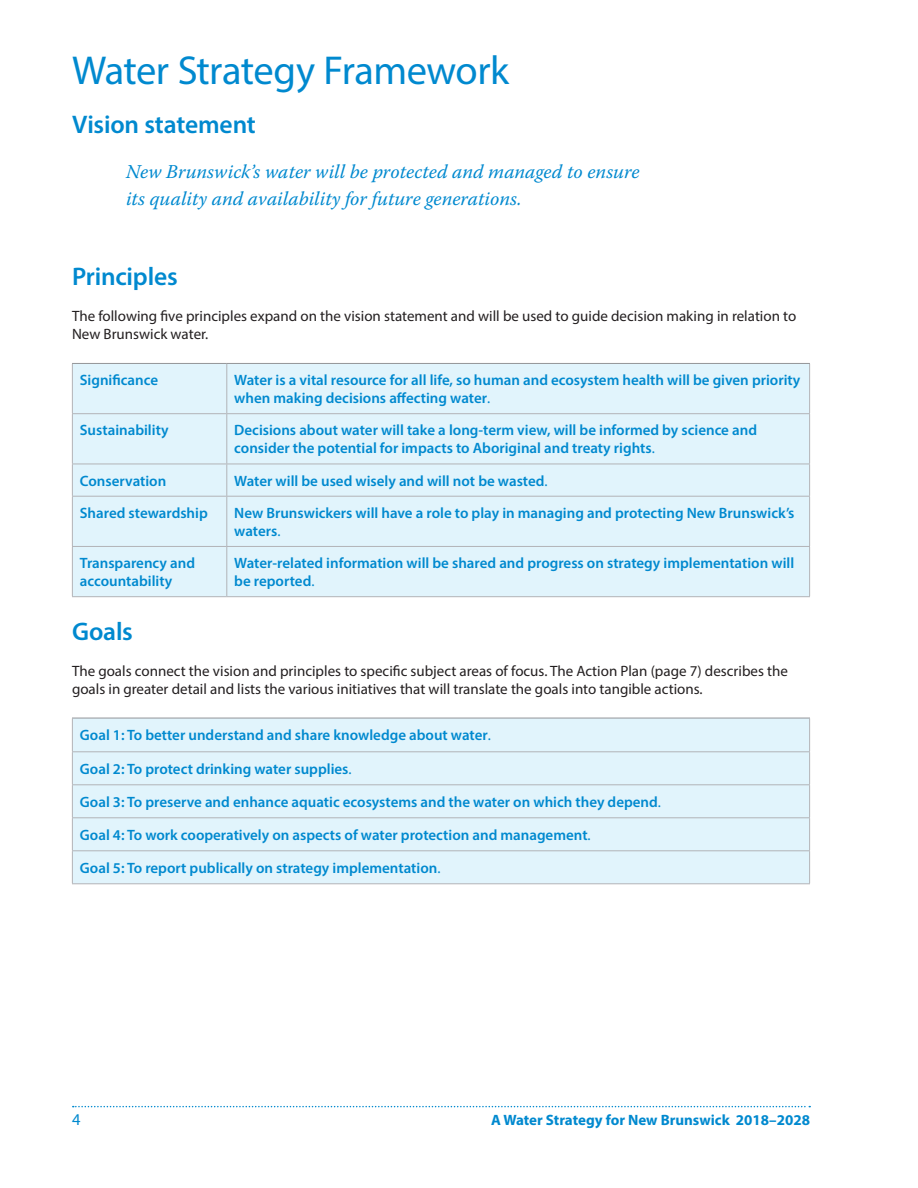
<style>
.page{position:relative;width:918px;height:1188px;background:#fff}
.page>*{position:absolute;margin:0;border:0;box-sizing:border-box;transform-origin:0 0}
.Heading_1{font:40.5px "Myriad Pro";letter-spacing:-.015em;color:#0089cf}
.Heading_2{font:600 25.5px "Myriad Pro";letter-spacing:-.01em;color:#0089cf}
.quote{font:italic 19.5px/27px "Warnock Pro";color:#0089cf}
.t1{font:16.5px "Myriad Pro";color:#0089cf}
.table_text{font:600 15px/18px "Myriad Pro";color:#0089cf}
.text{font:15px/18px "Myriad Pro";color:#231f20}
.t2{font:700 15px "Myriad Pro";color:#0089cf}
.s1{font-weight:400}
</style>
<div class="page">
<svg style="left:73px;top:1106px;width:737px;height:1px"></svg>
<div style="left:73px;top:364px;width:736px;height:232px;background:#e1f4fc"></div>
<hr style="left:226px;top:364px;width:1px;height:49px;background:#b2b3b7">
<hr style="left:72px;top:413px;width:155px;height:1px;background:#b2b3b7">
<hr style="left:227px;top:413px;width:583px;height:1px;background:#b2b3b7">
<hr style="left:226px;top:414px;width:1px;height:50px;background:#b2b3b7">
<hr style="left:72px;top:464px;width:155px;height:1px;background:#b2b3b7">
<hr style="left:227px;top:464px;width:583px;height:1px;background:#b2b3b7">
<hr style="left:226px;top:464px;width:1px;height:32px;background:#b2b3b7">
<hr style="left:72px;top:496px;width:155px;height:1px;background:#b2b3b7">
<hr style="left:227px;top:496px;width:583px;height:1px;background:#b2b3b7">
<hr style="left:226px;top:497px;width:1px;height:49px;background:#b2b3b7">
<hr style="left:72px;top:546px;width:155px;height:1px;background:#b2b3b7">
<hr style="left:227px;top:546px;width:583px;height:1px;background:#b2b3b7">
<hr style="left:226px;top:547px;width:1px;height:49px;background:#b2b3b7">
<hr style="left:72px;top:363px;width:155px;height:1px;background:#939598">
<hr style="left:227px;top:363px;width:583px;height:1px;background:#939598">
<hr style="left:72px;top:364px;width:1px;height:49px;background:#b2b3b7">
<hr style="left:809px;top:364px;width:1px;height:49px;background:#b2b3b7">
<hr style="left:72px;top:414px;width:1px;height:50px;background:#b2b3b7">
<hr style="left:809px;top:414px;width:1px;height:50px;background:#b2b3b7">
<hr style="left:72px;top:464px;width:1px;height:32px;background:#b2b3b7">
<hr style="left:809px;top:464px;width:1px;height:32px;background:#b2b3b7">
<hr style="left:72px;top:497px;width:1px;height:49px;background:#b2b3b7">
<hr style="left:809px;top:497px;width:1px;height:49px;background:#b2b3b7">
<hr style="left:72px;top:547px;width:1px;height:49px;background:#b2b3b7">
<hr style="left:809px;top:547px;width:1px;height:49px;background:#b2b3b7">
<hr style="left:72px;top:596px;width:155px;height:1px;background:#b2b3b7">
<hr style="left:227px;top:596px;width:583px;height:1px;background:#b2b3b7">
<div style="left:73px;top:719px;width:736px;height:164px;background:#e1f4fc"></div>
<hr style="left:72px;top:751px;width:738px;height:1px;background:#b2b3b7">
<hr style="left:72px;top:784px;width:738px;height:1px;background:#b2b3b7">
<hr style="left:72px;top:817px;width:738px;height:1px;background:#b2b3b7">
<hr style="left:72px;top:850px;width:738px;height:1px;background:#b2b3b7">
<hr style="left:72px;top:718px;width:738px;height:1px;background:#939598">
<hr style="left:72px;top:718px;width:1px;height:33px;background:#b2b3b7">
<hr style="left:809px;top:718px;width:1px;height:33px;background:#b2b3b7">
<hr style="left:72px;top:752px;width:1px;height:32px;background:#b2b3b7">
<hr style="left:809px;top:752px;width:1px;height:32px;background:#b2b3b7">
<hr style="left:72px;top:785px;width:1px;height:32px;background:#b2b3b7">
<hr style="left:809px;top:785px;width:1px;height:32px;background:#b2b3b7">
<hr style="left:72px;top:818px;width:1px;height:32px;background:#b2b3b7">
<hr style="left:809px;top:818px;width:1px;height:32px;background:#b2b3b7">
<hr style="left:72px;top:851px;width:1px;height:32px;background:#b2b3b7">
<hr style="left:809px;top:851px;width:1px;height:32px;background:#b2b3b7">
<hr style="left:72px;top:883px;width:738px;height:1px;background:#b2b3b7">
<h1 class="Heading_1" style="left:72px;top:46px;width:439px">Water Strategy Framework</h1>
<h2 class="Heading_2" style="left:72px;top:108px;width:185px">Vision statement</h2>
<p class="quote" style="left:126px;top:158px;width:515px">New Brunswick’s water will be protected and managed to ensure its quality and availability for future generations.</p>
<h2 class="Heading_2" style="left:72px;top:260px;width:107px">Principles</h2>
<p class="text" style="left:72px;top:307px;width:726px">The following five principles expand on the vision statement and will be used to guide decision making in relation to<br>New Brunswick water.</p>
<p class="table_text" style="left:80px;top:371px;width:80px">Significance</p>
<p class="table_text" style="left:234px;top:371px;width:568px">Water is a vital resource for all life, so human and ecosystem health will be given priority when making decisions affecting water<span class="s1">.</span></p>
<p class="table_text" style="left:80px;top:421px;width:90px">Sustainability</p>
<p class="table_text" style="left:234px;top:421px;width:524px">Decisions about water will take a long-term view, will be informed by science and consider the potential for impacts to Aboriginal and treaty rights<span class="s1">.</span></p>
<p class="table_text" style="left:80px;top:471px;width:88px">Conservation</p>
<p class="table_text" style="left:234px;top:471px;width:315px">Water will be used wisely and will not be wasted<span class="s1">.</span></p>
<p class="table_text" style="left:80px;top:504px;width:129px">Shared stewardship</p>
<p class="table_text" style="left:234px;top:504px;width:562px">New Brunswickers will have a role to play in managing and protecting New Brunswick’s waters<span class="s1">.</span></p>
<p class="table_text" style="left:80px;top:554px;width:117px">Transparency and accountability</p>
<p class="table_text" style="left:234px;top:554px;width:561px">Water-related information will be shared and progress on strategy implementation will be reported<span class="s1">.</span></p>
<h2 class="Heading_2" style="left:72px;top:615px;width:62px">Goals</h2>
<p class="text" style="left:72px;top:661px;width:718px">The goals connect the vision and principles to specific subject areas of focus. The Action Plan (page 7) describes the goals in greater detail and lists the various initiatives that will translate the goals into tangible actions.</p>
<p class="table_text" style="left:80px;top:725px;width:413px">Goal 1: To better understand and share knowledge about water<span class="s1">.</span></p>
<p class="table_text" style="left:80px;top:759px;width:273px">Goal 2: To protect drinking water supplies<span class="s1">.</span></p>
<p class="table_text" style="left:80px;top:792px;width:583px">Goal 3: To preserve and enhance aquatic ecosystems and the water on which they depend<span class="s1">.</span></p>
<p class="table_text" style="left:80px;top:825px;width:512px">Goal 4: To work cooperatively on aspects of water protection and management<span class="s1">.</span></p>
<p class="table_text" style="left:80px;top:858px;width:362px">Goal 5: To report publically on strategy implementation<span class="s1">.</span></p>
<p class="t1" style="left:72px;top:1110px;width:10px">4</p>
<p class="t2" style="left:491px;top:1111px;width:320px">A Water Strategy for New Brunswick 2018–2028</p>
</div>
